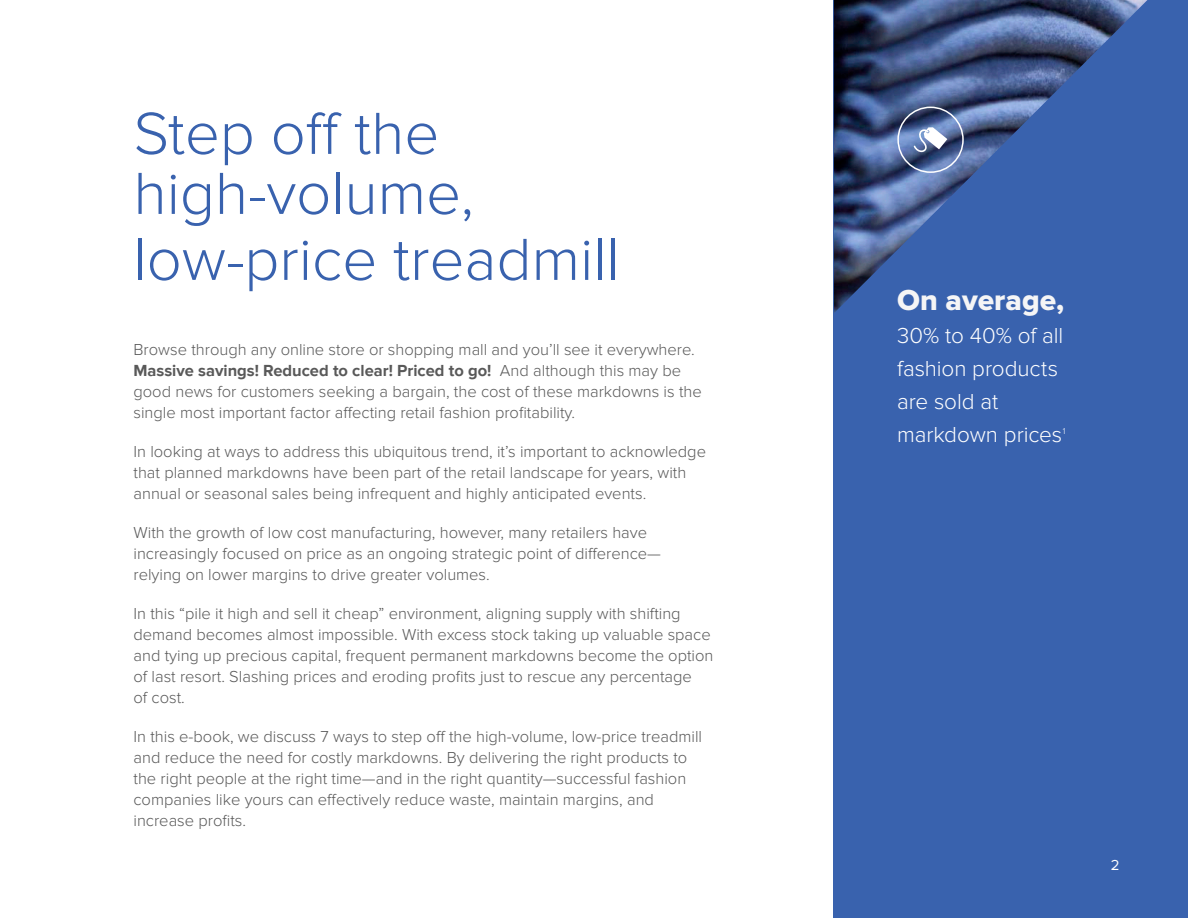
<style>
.page{position:relative;width:1188px;height:918px;background:#fff}
.page>*{position:absolute;margin:0;border:0;box-sizing:border-box;transform-origin:0 0}
.Bhead_ebook_41-40_li{font:300 61.5px/60px "Proxima Nova";color:#3962ae}
.Call-out_line_1_20-2{font:30px "Proxima Nova Extrabld";color:#f5f5f6}
.Call-out_line_1_20-2-2{font:300 22.5px/33px "Proxima Nova";letter-spacing:-.005em;color:#fff}
.Body_Copy{font:300 16.5px/21px "Proxima Nova";color:#595959}
.t1{font:15px "Proxima Nova";color:#fff}
.Call-out_line_1_20-2-3{font:300 8.7px "Proxima Nova";color:#fff}
.s1{font-weight:700}
</style>
<div class="page">
<div style="left:834px;top:0;width:354px;height:918px;background:#3962ae"></div>
<img style="left:834px;top:0;width:313px;height:313px">
<div style="left:897px;top:107px;width:67px;height:66px;border:2px solid #fff;border-radius:50%"></div>
<svg style="left:914px;top:127px;width:33px;height:25px"></svg>
<p class="Bhead_ebook_41-40_li" style="left:133px;top:106px;width:342px">Step off the high-volume,</p>
<p class="Bhead_ebook_41-40_li" style="left:133px;top:232px;width:488px">low-price treadmill</p>
<p class="Body_Copy" style="left:134px;top:340px;width:570px">Browse through any online store or shopping mall and you’ll see it everywhere.<br><span class="s1">Massive savings! Reduced to clear! Priced to go!</span> And although this may be good news for customers seeking a bargain, the cost of these markdowns is the single most important factor affecting retail fashion profitability.</p>
<p class="Body_Copy" style="left:134px;top:442px;width:574px">In looking at ways to address this ubiquitous trend, it’s important to acknowledge that planned markdowns have been part of the retail landscape for years, with annual or seasonal sales being infrequent and highly anticipated events.</p>
<p class="Body_Copy" style="left:134px;top:523px;width:529px">With the growth of low cost manufacturing, however, many retailers have increasingly focused on price as an ongoing strategic point of difference— relying on lower margins to drive greater volumes.</p>
<p class="Body_Copy" style="left:134px;top:604px;width:582px">In this “pile it high and sell it cheap” environment, aligning supply with shifting demand becomes almost impossible. With excess stock taking up valuable space and tying up precious capital, frequent permanent markdowns become the option of last resort. Slashing prices and eroding profits just to rescue any percentage<br>of cost.</p>
<p class="Body_Copy" style="left:134px;top:727px;width:570px">In this e-book, we discuss 7 ways to step off the high-volume, low-price treadmill and reduce the need for costly markdowns. By delivering the right products to the right people at the right time—and in the right quantity—successful fashion companies like yours can effectively reduce waste, maintain margins, and increase profits.</p>
<p class="Call-out_line_1_20-2" style="left:897px;top:286px;width:169px">On average,</p>
<p class="Call-out_line_1_20-2-2" style="left:897px;top:320px;width:168px">30% to 40% of all fashion products are sold at markdown prices</p>
<p class="Call-out_line_1_20-2-3" style="left:1063px;top:427px;width:4px">1</p>
<p class="t1" style="left:1111px;top:859px;width:10px">2</p>
</div>
